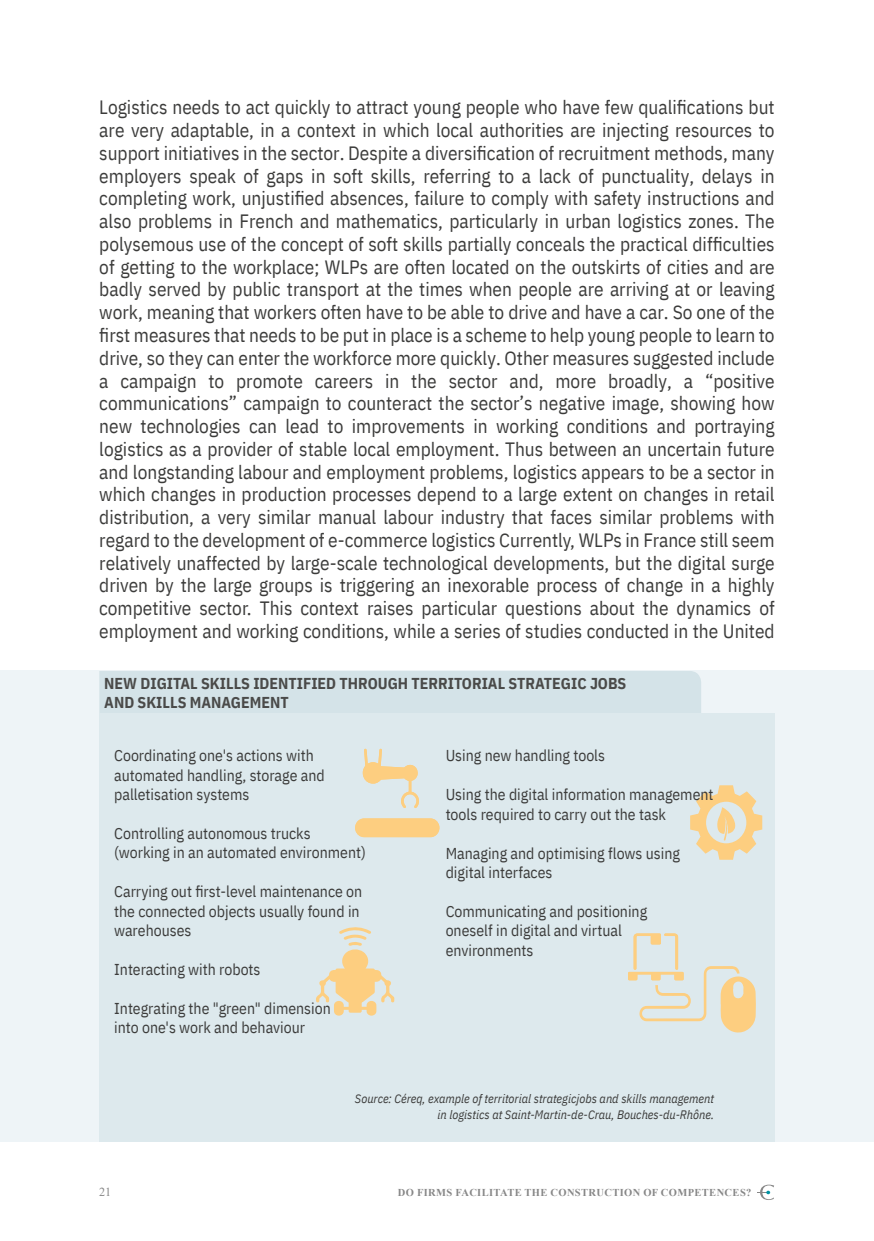
<style>
.page{position:relative;width:874px;height:1241px;background:#fff}
.page>*{position:absolute;margin:0;border:0;box-sizing:border-box;transform-origin:0 0}
.t1{font:19.25px/22.8px "IBM Plex Sans Cond";color:#3c3c3b;text-align:justify}
.t2{font:15.75px/19.2px "IBM Plex Sans Cond";color:#3c3c3b}
.t3{font:700 15.75px/19.2px "IBM Plex Sans Cond";color:#4a4a49}
.t4{font:italic 12.25px/15.8px "IBM Plex Sans Cond";color:#3c3c3b;text-align:right}
.t5{font:12.25px "Times New Roman";color:#878787}
.t6{font:700 10.5px "Times New Roman";letter-spacing:.035em;color:#878787}
</style>
<div class="page">
<svg style="left:757px;top:1184px;width:16px;height:15px"></svg>
<div style="left:0;top:669px;width:873px;height:472px;background:#eef4f7"></div>
<div style="left:99px;top:671px;width:601px;height:41px;background:#d4e3e8"></div>
<div style="left:99px;top:712px;width:675px;height:429px;background:#dde9ed"></div>
<svg style="left:355px;top:748px;width:85px;height:89px"></svg>
<svg style="left:316px;top:927px;width:78px;height:88px"></svg>
<svg style="left:628px;top:933px;width:127px;height:99px"></svg>
<svg style="left:690px;top:785px;width:71px;height:74px"></svg>
<p class="t1" style="left:99px;top:94px;width:676px">Logistics needs to act quickly to attract young people who have few qualifications but are very adaptable, in a context in which local authorities are injecting resources to support initiatives in the sector. Despite a diversification of recruitment methods, many employers speak of gaps in soft skills, referring to a lack of punctuality, delays in completing work, unjustified absences, failure to comply with safety instructions and also problems in French and mathematics, particularly in urban logistics zones. The polysemous use of the concept of soft skills partially conceals the practical difficulties of getting to the workplace; WLPs are often located on the outskirts of cities and are badly served by public transport at the times when people are arriving at or leaving work, meaning that workers often have to be able to drive and have a car. So one of the first measures that needs to be put in place is a scheme to help young people to learn to drive, so they can enter the workforce more quickly. Other measures suggested include a campaign to promote careers in the sector and, more broadly, a “positive communications” campaign to counteract the sector’s negative image, showing how new technologies can lead to improvements in working conditions and portraying logistics as a provider of stable local employment. Thus between an uncertain future and longstanding labour and employment problems, logistics appears to be a sector in which changes in production processes depend to a large extent on changes in retail distribution, a very similar manual labour industry that faces similar problems with regard to the development of e-commerce logistics Currently, WLPs in France still seem relatively unaffected by large-scale technological developments, but the digital surge driven by the large groups is triggering an inexorable process of change in a highly competitive sector. This context raises particular questions about the dynamics of employment and working conditions, while a series of studies conducted in the United</p>
<p class="t3" style="left:104px;top:672px;width:523px">NEW DIGITAL SKILLS IDENTIFIED THROUGH TERRITORIAL STRATEGIC JOBS<br>AND SKILLS MANAGEMENT</p>
<p class="t2" style="left:114px;top:744px;width:212px">Coordinating one's actions with automated handling, storage and palletisation systems</p>
<p class="t2" style="left:114px;top:822px;width:253px">Controlling autonomous trucks (working in an automated environment)</p>
<p class="t2" style="left:114px;top:880px;width:249px">Carrying out first-level maintenance on the connected objects usually found in warehouses</p>
<p class="t2" style="left:114px;top:958px;width:148px">Interacting with robots</p>
<p class="t2" style="left:114px;top:997px;width:218px">Integrating the "green" dimension into one's work and behaviour</p>
<p class="t2" style="left:445px;top:744px;width:161px">Using new handling tools</p>
<p class="t2" style="left:445px;top:783px;width:269px">Using the digital information management tools required to carry out the task</p>
<p class="t2" style="left:445px;top:842px;width:236px">Managing and optimising flows using digital interfaces</p>
<p class="t2" style="left:445px;top:900px;width:203px">Communicating and positioning oneself in digital and virtual environments</p>
<p class="t4" style="left:355px;top:1089px;width:360px">Source: Céreq, example of territorial strategicjobs and skills management in logistics at Saint-Martin-de-Crau, Bouches-du-Rhône.</p>
<p class="t5" style="left:99px;top:1182px;width:14px">21</p>
<p class="t6" style="left:397px;top:1184px;width:354px">DO FIRMS FACILITATE THE CONSTRUCTION OF COMPETENCES?</p>
</div>
